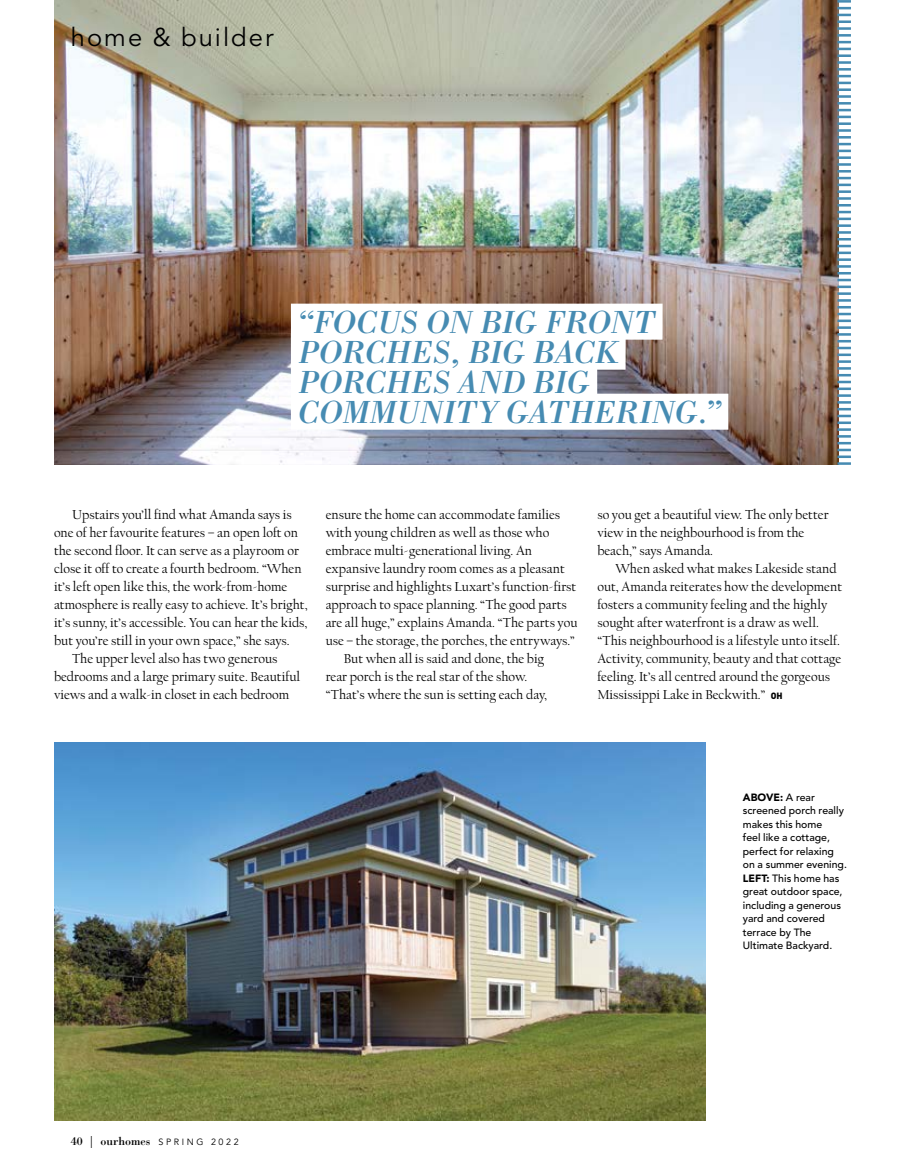
<style>
.page{position:relative;width:905px;height:1175px;background:#fff}
.page>*{position:absolute;margin:0;border:0;box-sizing:border-box;transform-origin:0 0}
.NEW_-_Quote_-_Serif{font:italic 33px "Bodoni";letter-spacing:-.02em;color:#468bb2}
.NEW_-_Slug_Left{font:25.5px "Avenir";letter-spacing:.08em;color:#000}
.NEW_-_body_copy_GREP{font:13.5px/18px "FB Californian";color:#000}
.t1{font:12px "Bodoni";color:#000}
.NEW_-_Photo_Cutlines{font:500 10.5px/13.5px "Avenir";color:#000}
.s1{font-family:"DIN";font-weight:900;font-size:9px}
.s2{font-weight:900}
.s3{font-family:"Avenir";font-size:9px}
</style>
<div class="page">
<img style="left:54px;top:0;width:783px;height:465px">
<img style="left:54px;top:742px;width:651px;height:378px">
<div style="left:291px;top:304px;width:371px;height:36px;background:#fff"></div>
<div style="left:291px;top:334px;width:334px;height:36px;background:#fff"></div>
<div style="left:291px;top:364px;width:306px;height:36px;background:#fff"></div>
<div style="left:291px;top:394px;width:437px;height:36px;background:#fff"></div>
<svg style="left:837px;top:0;width:13px;height:465px"></svg>
<p class="NEW_-_Slug_Left" style="left:71px;top:23px;width:204px">home &amp; builder</p>
<p class="NEW_-_Quote_-_Serif" style="left:298px;top:302px;width:359px">“FOCUS ON BIG FRONT</p>
<p class="NEW_-_Quote_-_Serif" style="left:298px;top:332px;width:322px">PORCHES, BIG BACK</p>
<p class="NEW_-_Quote_-_Serif" style="left:298px;top:362px;width:294px">PORCHES AND BIG</p>
<p class="NEW_-_Quote_-_Serif" style="left:298px;top:392px;width:425px">COMMUNITY GATHERING.”</p>
<p class="NEW_-_body_copy_GREP" style="left:54px;top:506px;width:255px;text-indent:18px">Upstairs you’ll find what Amanda says is one of her favourite features – an open loft on the second floor. It can serve as a playroom or close it off to create a fourth bedroom. “When it’s left open like this, the work-from-home atmosphere is really easy to achieve. It’s bright, it’s sunny, it’s accessible. You can hear the kids, but you’re still in your own space,” she says.</p>
<p class="NEW_-_body_copy_GREP" style="left:54px;top:650px;width:248px;text-indent:18px">The upper level also has two generous bedrooms and a large primary suite. Beautiful views and a walk-in closet in each bedroom</p>
<p class="NEW_-_body_copy_GREP" style="left:326px;top:506px;width:253px">ensure the home can accommodate families with young children as well as those who embrace multi-generational living. An expansive laundry room comes as a pleasant surprise and highlights Luxart’s function-first approach to space planning. “The good parts are all huge,” explains Amanda. “The parts you use – the storage, the porches, the entryways.”</p>
<p class="NEW_-_body_copy_GREP" style="left:326px;top:650px;width:223px;text-indent:18px">But when all is said and done, the big rear porch is the real star of the show. “That’s where the sun is setting each day,</p>
<p class="NEW_-_body_copy_GREP" style="left:597px;top:506px;width:233px">so you get a beautiful view. The only better view in the neighbourhood is from the beach,” says Amanda.</p>
<p class="NEW_-_body_copy_GREP" style="left:597px;top:560px;width:246px;text-indent:18px">When asked what makes Lakeside stand out, Amanda reiterates how the development fosters a community feeling and the highly sought after waterfront is a draw as well. “This neighbourhood is a lifestyle unto itself.<br>Activity, community, beauty and that cottage feeling. It’s all centred around the gorgeous Mississippi Lake in Beckwith.” <span class="s1">OH</span></p>
<p class="NEW_-_Photo_Cutlines" style="left:742px;top:790px;width:105px"><span class="s2">ABOVE:</span> A rear screened porch really makes this home<br>feel like a cottage, perfect for relaxing on a summer evening.<br><span class="s2">LEFT:</span> This home has great outdoor space, including a generous yard and covered terrace by The<br>Ultimate Backyard.</p>
<p class="t1" style="left:71px;top:1134px;width:169px">40 | ourhomes <span class="s3">SPRING 2022</span></p>
</div>
